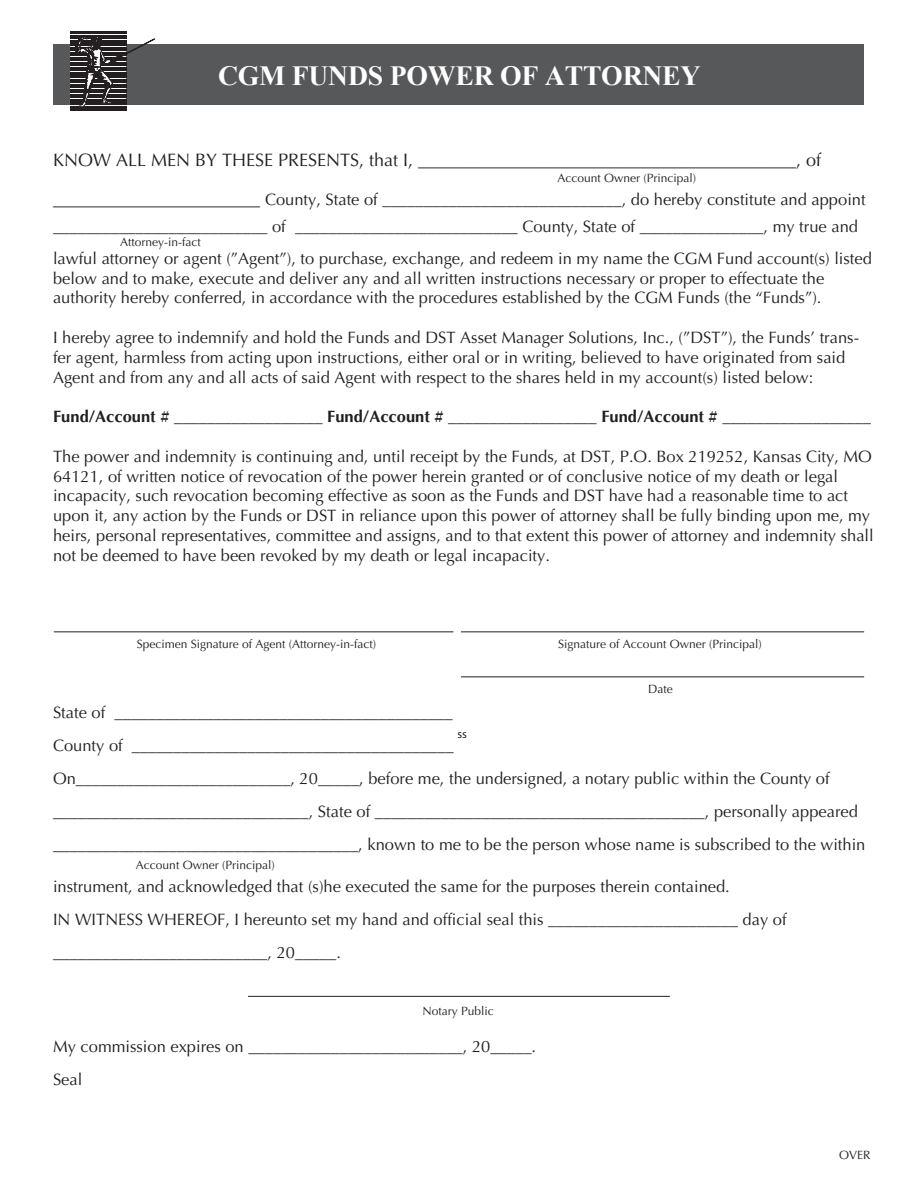
<style>
.page{position:relative;width:918px;height:1188px;background:#fff}
.page>*{position:absolute;margin:0;border:0;box-sizing:border-box;transform-origin:0 0}
.t1{font:700 27.75px "Times New Roman";letter-spacing:-.01em;color:#fff}
.t2{font:18px "Optima";color:#231f20}
.t3{font:16.5px/19.8px "Optima";color:#231f20}
.t4{font:12px "Optima";color:#231f20}
.t5{font:12px "Myriad Pro";color:#231f20}
.s1{font-size:18px}
.s2{font-weight:700}
</style>
<div class="page">
<div style="left:53px;top:45px;width:811px;height:60px;background:#57585a"></div>
<div style="left:70px;top:32px;width:56px;height:79px;background:#fff"></div>
<hr style="left:70px;top:32px;width:56px;height:2px;background:#231f20">
<hr style="left:70px;top:35px;width:56px;height:2px;background:#231f20">
<hr style="left:70px;top:37px;width:56px;height:2px;background:#231f20">
<hr style="left:70px;top:40px;width:56px;height:2px;background:#231f20">
<hr style="left:70px;top:42px;width:56px;height:2px;background:#231f20">
<hr style="left:70px;top:45px;width:56px;height:1px;background:#231f20">
<hr style="left:70px;top:47px;width:56px;height:2px;background:#231f20">
<hr style="left:70px;top:49px;width:56px;height:2px;background:#231f20">
<hr style="left:70px;top:52px;width:56px;height:2px;background:#231f20">
<hr style="left:70px;top:54px;width:56px;height:2px;background:#231f20">
<hr style="left:70px;top:57px;width:56px;height:2px;background:#231f20">
<hr style="left:70px;top:59px;width:56px;height:2px;background:#231f20">
<hr style="left:70px;top:62px;width:56px;height:2px;background:#231f20">
<hr style="left:70px;top:64px;width:56px;height:2px;background:#231f20">
<hr style="left:70px;top:67px;width:56px;height:2px;background:#231f20">
<hr style="left:70px;top:69px;width:56px;height:2px;background:#231f20">
<hr style="left:70px;top:72px;width:56px;height:1px;background:#231f20">
<hr style="left:70px;top:74px;width:56px;height:2px;background:#231f20">
<hr style="left:70px;top:76px;width:56px;height:2px;background:#231f20">
<hr style="left:70px;top:79px;width:56px;height:2px;background:#231f20">
<hr style="left:70px;top:81px;width:56px;height:2px;background:#231f20">
<hr style="left:70px;top:84px;width:56px;height:2px;background:#231f20">
<hr style="left:70px;top:86px;width:56px;height:2px;background:#231f20">
<hr style="left:70px;top:89px;width:56px;height:2px;background:#231f20">
<hr style="left:70px;top:91px;width:56px;height:2px;background:#231f20">
<hr style="left:70px;top:94px;width:56px;height:2px;background:#231f20">
<hr style="left:70px;top:96px;width:56px;height:2px;background:#231f20">
<hr style="left:70px;top:99px;width:56px;height:2px;background:#231f20">
<hr style="left:70px;top:101px;width:56px;height:2px;background:#231f20">
<hr style="left:70px;top:104px;width:56px;height:1px;background:#231f20">
<hr style="left:70px;top:106px;width:56px;height:2px;background:#231f20">
<hr style="left:70px;top:108px;width:56px;height:3px;background:#231f20">
<svg style="left:74px;top:36px;width:81px;height:73px"></svg>
<hr style="left:54px;top:631px;width:399px;height:1px;background:#211e1e">
<hr style="left:461px;top:631px;width:403px;height:1px;background:#211e1e">
<hr style="left:248px;top:996px;width:422px;height:1px;background:#211e1e">
<hr style="left:461px;top:676px;width:403px;height:1px;background:#211e1e">
<h1 class="t1" style="left:218px;top:56px;width:484px">CGM FUNDS POWER OF ATTORNEY</h1>
<p class="t2" style="left:53px;top:150px;width:770px">KNOW ALL MEN BY THESE PRESENTS, that I, __________________________________________, of</p>
<p class="t4" style="left:557px;top:171px;width:140px">Account Owner (Principal)</p>
<p class="t3" style="left:53px;top:187px;width:814px;line-height:27px"><span class="s1">_______________________</span> County, State of _____________________________, do hereby constitute and appoint __________________________ of ___________________________ County, State of _______________, my true and</p>
<p class="t4" style="left:120px;top:235px;width:82px">Attorney-in-fact</p>
<p class="t3" style="left:53px;top:249px;width:820px">lawful attorney or agent (”Agent”), to purchase, exchange, and redeem in my name the CGM Fund account(s) listed below and to make, execute and deliver any and all written instructions necessary or proper to effectuate the authority hereby conferred, in accordance with the procedures established by the CGM Funds (the “Funds”).</p>
<p class="t3" style="left:53px;top:328px;width:808px">I hereby agree to indemnify and hold the Funds and DST Asset Manager Solutions, Inc., (”DST”), the Funds’ trans&shy;fer agent, harmless from acting upon instructions, either oral or in writing, believed to have originated from said<br>Agent and from any and all acts of said Agent with respect to the shares held in my account(s) listed below:</p>
<p class="t3" style="left:53px;top:407px;width:819px"><span class="s2">Fund/Account #</span> __________________ <span class="s2">Fund/Account #</span> __________________ <span class="s2">Fund/Account #</span> __________________</p>
<p class="t3" style="left:53px;top:447px;width:822px">The power and indemnity is continuing and, until receipt by the Funds, at DST, P.O. Box 219252, Kansas City, MO 64121, of written notice of revocation of the power herein granted or of conclusive notice of my death or legal incapacity, such revocation becoming effective as soon as the Funds and DST have had a reasonable time to act upon it, any action by the Funds or DST in reliance upon this power of attorney shall be fully binding upon me, my heirs, personal representatives, committee and assigns, and to that extent this power of attorney and indemnity shall not be deemed to have been revoked by my death or legal incapacity.</p>
<p class="t4" style="left:137px;top:637px;width:241px">Specimen Signature of Agent (Attorney-in-fact)</p>
<p class="t4" style="left:558px;top:637px;width:205px">Signature of Account Owner (Principal)</p>
<p class="t4" style="left:648px;top:682px;width:26px">Date</p>
<p class="t3" style="left:53px;top:696px;width:814px;line-height:33px">State of _________________________________________<br>County of _______________________________________<br>On__________________________, 20_____, before me, the undersigned, a notary public within the County of _______________________________, State of ________________________________________, personally appeared _____________________________________, known to me to be the person whose name is subscribed to the within</p>
<p class="t3" style="left:53px;top:870px;width:735px;line-height:33px">instrument, and acknowledged that (s)he executed the same for the purposes therein contained.<br>IN WITNESS WHEREOF, I hereunto set my hand and official seal this _______________________ day of __________________________, 20_____.</p>
<p class="t5" style="left:458px;top:727px;width:11px">ss</p>
<p class="t4" style="left:136px;top:858px;width:140px">Account Owner (Principal)</p>
<p class="t4" style="left:423px;top:1004px;width:73px">Notary Public</p>
<p class="t3" style="left:53px;top:1030px;width:485px;line-height:33px">My commission expires on __________________________, 20_____.<br>Seal</p>
<p class="t4" style="left:839px;top:1148px;width:33px">OVER</p>
</div>
